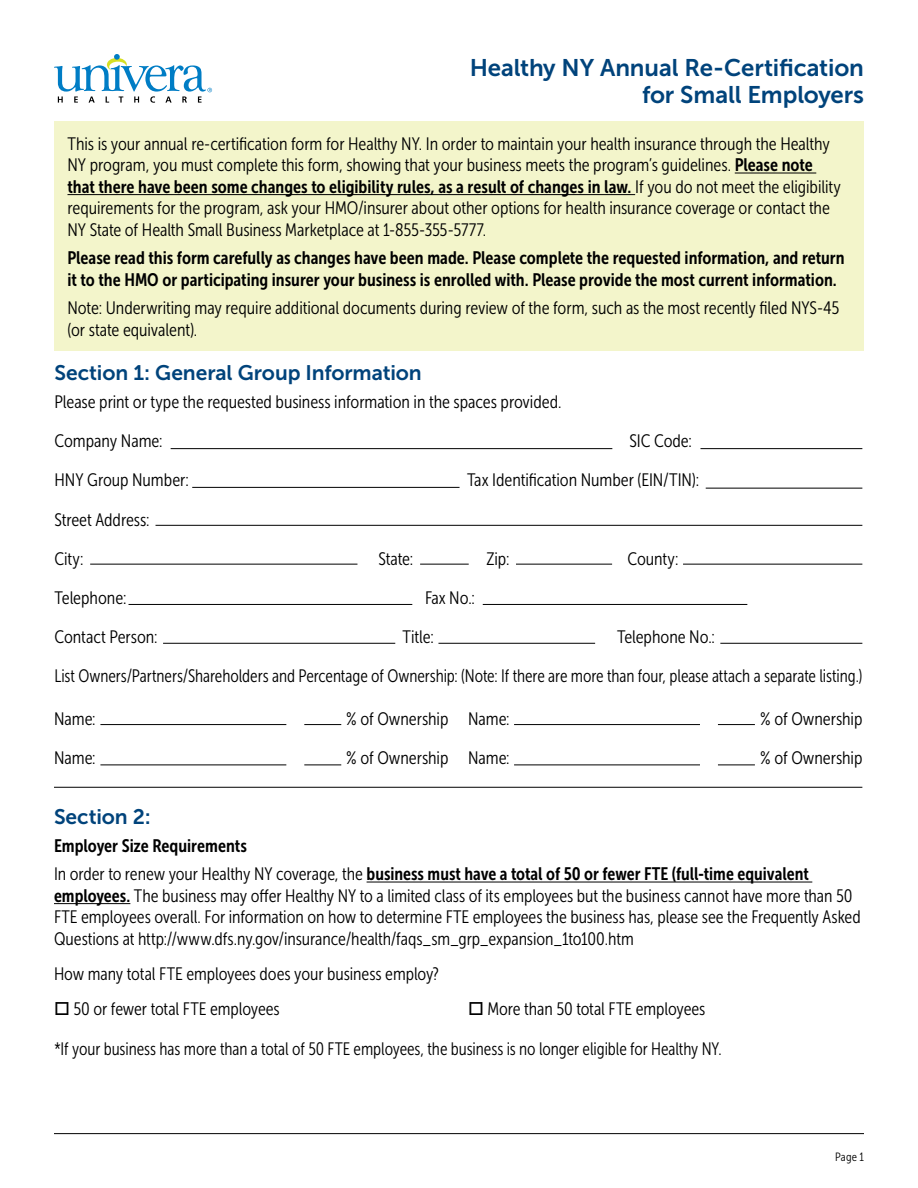
<style>
.page{position:relative;width:918px;height:1188px;background:#fff}
.page>*{position:absolute;margin:0;border:0;box-sizing:border-box;transform-origin:0 0}
.t1{font:24px/27px "Museo Sans 700";letter-spacing:-.005em;color:#00437b;text-align:right}
.t2{font:21px "Museo Sans 700";letter-spacing:-.005em;color:#00437b}
.t3{font:18px/21.6px "Museo Sans Cond 300";letter-spacing:-.005em;color:#000}
.t4{font:18px/21.6px "Museo Sans Cond 700";color:#000}
.t5{font:18px "Museo Sans Cond 300";letter-spacing:-.005em;color:#000;scale:.95 1}
.t6{font:12px "Museo Sans Cond 300";color:#000}
.s1{font-family:"Museo Sans Cond 700"}
</style>
<div class="page">
<svg style="left:54px;top:54px;width:158px;height:49px"></svg>
<div style="left:54px;top:121px;width:810px;height:230px;background:#f3f5cb"></div>
<hr style="left:735px;top:173px;width:81px;height:1px;background:#000">
<hr style="left:68px;top:194px;width:567px;height:1px;background:#000">
<hr style="left:54px;top:787px;width:808px;height:1px;background:#000">
<hr style="left:171px;top:448px;width:441px;height:1px;background:#000">
<hr style="left:192px;top:487px;width:268px;height:1px;background:#000">
<hr style="left:706px;top:488px;width:156px;height:1px;background:#000">
<hr style="left:700px;top:448px;width:162px;height:1px;background:#000">
<hr style="left:156px;top:525px;width:706px;height:1px;background:#000">
<hr style="left:90px;top:564px;width:267px;height:1px;background:#000">
<hr style="left:420px;top:564px;width:49px;height:1px;background:#000">
<hr style="left:516px;top:564px;width:96px;height:1px;background:#000">
<hr style="left:683px;top:564px;width:179px;height:1px;background:#000">
<hr style="left:129px;top:604px;width:283px;height:1px;background:#000">
<hr style="left:163px;top:643px;width:232px;height:1px;background:#000">
<hr style="left:438px;top:643px;width:157px;height:1px;background:#000">
<hr style="left:720px;top:643px;width:142px;height:1px;background:#000">
<hr style="left:483px;top:604px;width:264px;height:1px;background:#000">
<hr style="left:100px;top:724px;width:186px;height:1px;background:#000">
<hr style="left:304px;top:724px;width:37px;height:1px;background:#000">
<hr style="left:514px;top:724px;width:186px;height:1px;background:#000">
<hr style="left:718px;top:724px;width:37px;height:1px;background:#000">
<hr style="left:100px;top:765px;width:186px;height:1px;background:#000">
<hr style="left:304px;top:765px;width:37px;height:1px;background:#000">
<hr style="left:514px;top:765px;width:186px;height:1px;background:#000">
<hr style="left:718px;top:765px;width:37px;height:1px;background:#000">
<hr style="left:54px;top:1133px;width:810px;height:1px;background:#000">
<hr style="left:367px;top:882px;width:445px;height:1px;background:#000">
<hr style="left:54px;top:903px;width:76px;height:1px;background:#000">
<h1 class="t1" style="left:470px;top:54px;width:396px">Healthy NY Annual Re-Certification for Small Employers</h1>
<p class="t3" style="left:68px;top:133px;width:775px">This is your annual re-certification form for Healthy NY. In order to maintain your health insurance through the Healthy NY program, you must complete this form, showing that your business meets the program’s guidelines. <span class="s1">Please note that there have been some changes to eligibility rules, as a result of changes in law.</span> If you do not meet the eligibility requirements for the program, ask your HMO/insurer about other options for health insurance coverage or contact the NY State of Health Small Business Marketplace at 1-855-355-5777.</p>
<p class="t4" style="left:68px;top:247px;width:779px">Please read this form carefully as changes have been made. Please complete the requested information, and return it to the HMO or participating insurer your business is enrolled with. Please provide the most current information.</p>
<p class="t3" style="left:68px;top:297px;width:773px">Note: Underwriting may require additional documents during review of the form, such as the most recently filed NYS-45 (or state equivalent).</p>
<h2 class="t2" style="left:55px;top:361px;width:369px">Section 1: General Group Information</h2>
<p class="t3" style="left:55px;top:391px;width:508px">Please print or type the requested business information in the spaces provided.</p>
<p class="t3" style="left:55px;top:430px;width:110px">Company Name:</p>
<p class="t3" style="left:630px;top:430px;width:64px">SIC Code:</p>
<p class="t3" style="left:55px;top:470px;width:136px">HNY Group Number:</p>
<p class="t3" style="left:467px;top:470px;width:234px">Tax Identification Number (EIN/TIN):</p>
<p class="t3" style="left:55px;top:509px;width:97px">Street Address:</p>
<p class="t3" style="left:55px;top:548px;width:31px">City:</p>
<p class="t3" style="left:379px;top:548px;width:36px">State:</p>
<p class="t3" style="left:487px;top:548px;width:24px">Zip:</p>
<p class="t3" style="left:628px;top:548px;width:52px">County:</p>
<p class="t3" style="left:55px;top:587px;width:73px">Telephone:</p>
<p class="t3" style="left:425px;top:587px;width:51px">Fax No.:</p>
<p class="t3" style="left:55px;top:626px;width:105px">Contact Person:</p>
<p class="t3" style="left:403px;top:626px;width:33px">Title:</p>
<p class="t3" style="left:617px;top:626px;width:99px">Telephone No.:</p>
<p class="t5" style="left:55px;top:666px;width:852px">List Owners/Partners/Shareholders and Percentage of Ownership: (Note: If there are more than four, please attach a separate listing.)</p>
<p class="t3" style="left:54px;top:708px;width:43px">Name:</p>
<p class="t3" style="left:346px;top:708px;width:104px">% of Ownership</p>
<p class="t3" style="left:54px;top:747px;width:43px">Name:</p>
<p class="t3" style="left:346px;top:747px;width:104px">% of Ownership</p>
<p class="t3" style="left:468px;top:708px;width:43px">Name:</p>
<p class="t3" style="left:760px;top:708px;width:104px">% of Ownership</p>
<p class="t3" style="left:468px;top:747px;width:43px">Name:</p>
<p class="t3" style="left:760px;top:747px;width:104px">% of Ownership</p>
<h2 class="t2" style="left:54px;top:805px;width:99px">Section 2:</h2>
<p class="t4" style="left:54px;top:835px;width:195px">Employer Size Requirements</p>
<p class="t3" style="left:54px;top:863px;width:808px">In order to renew your Healthy NY coverage, the <span class="s1">business must have a total of 50 or fewer FTE (full-time equivalent employees.</span> The business may offer Healthy NY to a limited class of its employees but the business cannot have more than 50<br>FTE employees overall. For information on how to determine FTE employees the business has, please see the Frequently Asked Questions at http://www.dfs.ny.gov/insurance/health/faqs_sm_grp_expansion_1to100.htm</p>
<p class="t3" style="left:54px;top:963px;width:386px">How many total FTE employees does your business employ?</p>
<p class="t3" style="left:54px;top:998px;width:227px">□ 50 or fewer total FTE employees</p>
<p class="t3" style="left:468px;top:998px;width:239px">□ More than 50 total FTE employees</p>
<p class="t5" style="left:54px;top:1039px;width:704px">*If your business has more than a total of 50 FTE employees, the business is no longer eligible for Healthy NY.</p>
<p class="t6" style="left:835px;top:1150px;width:30px">Page 1</p>
</div>
